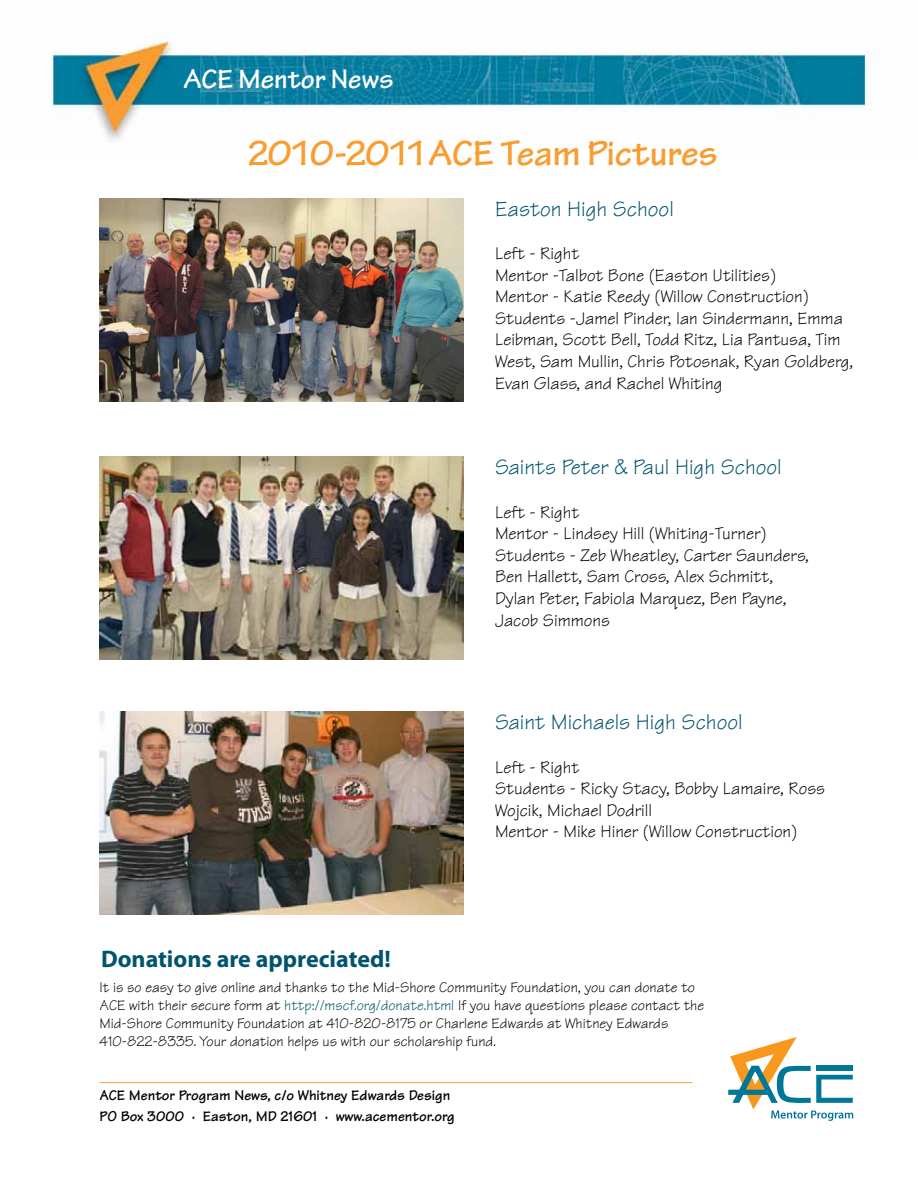
<style>
.page{position:relative;width:918px;height:1188px;background:#fff}
.page>*{position:absolute;margin:0;border:0;box-sizing:border-box;transform-origin:0 0}
.t1{font:700 37.5px "Tekton Pro";letter-spacing:-.01em;color:#f99d31}
.t2{font:700 28.5px "Tekton Pro";color:#fff}
.t3{font:700 24px "Myriad Pro";color:#00546d}
.t4{font:22.5px "Tekton";color:#00546d}
.t5{font:18px/21.6px "Tekton";color:#000}
.t6{font:15px/18px "Tekton";color:#000}
.t7{font:700 15px/21px "Tekton";color:#000}
.s1{color:#00546d}
</style>
<div class="page">
<img style="left:50px;top:34px;width:823px;height:107px">
<svg style="left:728px;top:1037px;width:125px;height:84px"></svg>
<img style="left:100px;top:198px;width:364px;height:204px">
<img style="left:100px;top:456px;width:363px;height:204px">
<img style="left:100px;top:711px;width:363px;height:204px">
<hr style="left:100px;top:1082px;width:592px;height:1px;background:#f99d31">
<h2 class="t2" style="left:184px;top:62px;width:211px">ACE Mentor News</h2>
<h1 class="t1" style="left:246px;top:131px;width:473px">2010 -2011 ACE Team Pictures</h1>
<p class="t4" style="left:495px;top:195px;width:180px">Easton High School</p>
<p class="t5" style="left:495px;top:242px;width:360px">Left - Right<br>Mentor -Talbot Bone (Easton Utilities)<br>Mentor - Katie Reedy (Willow Construction)<br>Students -Jamel Pinder, Ian Sindermann, Emma Leibman, Scott Bell, Todd Ritz, Lia Pantusa, Tim West, Sam Mullin, Chris Potosnak, Ryan Goldberg, Evan Glass, and Rachel Whiting</p>
<p class="t4" style="left:495px;top:453px;width:288px">Saints Peter &amp; Paul High School</p>
<p class="t5" style="left:495px;top:501px;width:316px">Left - Right<br>Mentor - Lindsey Hill (Whiting-Turner)<br>Students - Zeb Wheatley, Carter Saunders,<br>Ben Hallett, Sam Cross, Alex Schmitt,<br>Dylan Peter, Fabiola Marquez, Ben Payne,<br>Jacob Simmons</p>
<h3 class="t3" style="left:101px;top:946px;width:291px">Donations are appreciated!</h3>
<p class="t4" style="left:495px;top:708px;width:249px">Saint Michaels High School</p>
<p class="t5" style="left:495px;top:756px;width:332px">Left - Right<br>Students - Ricky Stacy, Bobby Lamaire, Ross<br>Wojcik, Michael Dodrill<br>Mentor - Mike Hiner (Willow Construction)</p>
<p class="t6" style="left:100px;top:978px;width:606px">It is so easy to give online and thanks to the Mid-Shore Community Foundation, you can donate to ACE with their secure form at <span class="s1">http://mscf.org/donate.html</span> If you have questions please contact the Mid-Shore Community Foundation at 410-820-8175 or Charlene Edwards at Whitney Edwards 410-822-8335. Your donation helps us with our scholarship fund.</p>
<p class="t7" style="left:100px;top:1085px;width:357px">ACE Mentor Program News, c/o Whitney Edwards Design<br>PO Box 3000 · Easton, MD 21601 · www.acementor.org</p>
</div>
